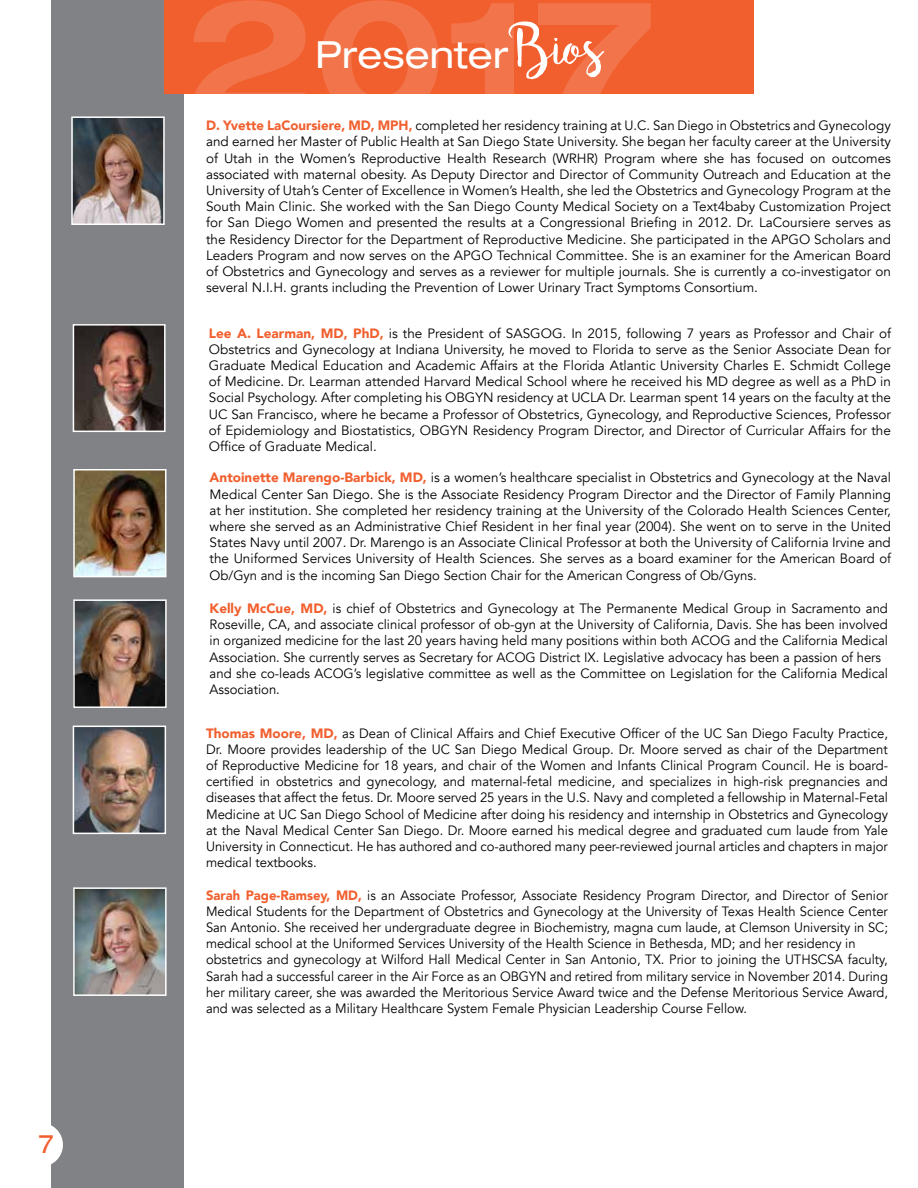
<style>
.page{position:relative;width:918px;height:1188px;background:#fff}
.page>*{position:absolute;margin:0;border:0;box-sizing:border-box;transform-origin:0 0}
.t1{font:700 expanded 160.2px "Helvetica Neue LT Std";color:#fff}
.t2{font:expanded 37.5px "Helvetica Neue LT Std";color:#fff}
.t3{font:expanded 25.5px "Helvetica Neue LT Std";color:#f15f2e}
.t4{font:13.5px/16.2px "Avenir";color:#000;text-align:justify}
.t5{font:13.5px/16.2px "Avenir";color:#000;scale:.96 1}
.s1{font-family:"bromello";font-stretch:normal;font-size:54px}
.s2{font-weight:900;color:#f15f2e}
</style>
<div class="page">
<div style="left:52px;top:0;width:132px;height:1188px;background:#808285"></div>
<div style="left:19px;top:1123px;width:44px;height:44px;background:#fff;border-radius:50%"></div>
<div style="left:164px;top:0;width:590px;height:94px;background:#f15f2e"></div>
<img style="left:76px;top:327px;width:87px;height:102px">
<div style="left:73px;top:324px;width:93px;height:108px;border:2px solid #fff"></div>
<img style="left:76px;top:472px;width:87px;height:102px">
<div style="left:73px;top:469px;width:93px;height:108px;border:2px solid #fff"></div>
<img style="left:76px;top:602px;width:88px;height:103px">
<div style="left:73px;top:599px;width:94px;height:109px;border:2px solid #fff"></div>
<img style="left:76px;top:729px;width:87px;height:102px">
<div style="left:73px;top:726px;width:93px;height:108px;border:2px solid #fff"></div>
<img style="left:76px;top:890px;width:88px;height:103px">
<div style="left:73px;top:887px;width:94px;height:109px;border:2px solid #fff"></div>
<img style="left:74px;top:119px;width:88px;height:103px">
<div style="left:71px;top:116px;width:94px;height:109px;border:2px solid #fff"></div>
<h3 class="t3" style="left:39px;top:1128px;width:17px">7</h3>
<h1 class="t1" style="left:184px;top:-43px;width:473px">2017</h1>
<h2 class="t2" style="left:315px;top:31px;width:289px">Presenter<span class="s1">Bios</span></h2>
<p class="t4" style="left:206px;top:118px;width:687px"><span class="s2">D. Yvette LaCoursiere, MD, MPH,</span> completed her residency training at U.C. San Diego in Obstetrics and Gynecology and earned her Master of Public Health at San Diego State University. She began her faculty career at the University of Utah in the Women’s Reproductive Health Research (WRHR) Program where she has focused on outcomes associated with maternal obesity. As Deputy Director and Director of Community Outreach and Education at the University of Utah’s Center of Excellence in Women’s Health, she led the Obstetrics and Gynecology Program at the South Main Clinic. She worked with the San Diego County Medical Society on a Text4baby Customization Project for San Diego Women and presented the results at a Congressional Briefing in 2012. Dr. LaCoursiere serves as the Residency Director for the Department of Reproductive Medicine. She participated in the APGO Scholars and Leaders Program and now serves on the APGO Technical Committee. She is an examiner for the American Board of Obstetrics and Gynecology and serves as a reviewer for multiple journals. She is currently a co-investigator on several N.I.H. grants including the Prevention of Lower Urinary Tract Symptoms Consortium.</p>
<p class="t4" style="left:209px;top:325px;width:684px"><span class="s2">Lee A. Learman, MD, PhD,</span> is the President of SASGOG. In 2015, following 7 years as Professor and Chair of Obstetrics and Gynecology at Indiana University, he moved to Florida to serve as the Senior Associate Dean for Graduate Medical Education and Academic Affairs at the Florida Atlantic University Charles E. Schmidt College of Medicine. Dr. Learman attended Harvard Medical School where he received his MD degree as well as a PhD in Social Psychology. After completing his OBGYN residency at UCLA Dr. Learman spent 14 years on the faculty at the UC San Francisco, where he became a Professor of Obstetrics, Gynecology, and Reproductive Sciences, Professor of Epidemiology and Biostatistics, OBGYN Residency Program Director, and Director of Curricular Affairs for the Office of Graduate Medical.</p>
<p class="t4" style="left:210px;top:470px;width:683px"><span class="s2">Antoinette Marengo-Barbick, MD,</span> is a women’s healthcare specialist in Obstetrics and Gynecology at the Naval Medical Center San Diego. She is the Associate Residency Program Director and the Director of Family Planning at her institution. She completed her residency training at the University of the Colorado Health Sciences Center, where she served as an Administrative Chief Resident in her final year (2004). She went on to serve in the United States Navy until 2007. Dr. Marengo is an Associate Clinical Professor at both the University of California Irvine and the Uniformed Services University of Health Sciences. She serves as a board examiner for the American Board of Ob/Gyn and is the incoming San Diego Section Chair for the American Congress of Ob/Gyns.</p>
<p class="t4" style="left:210px;top:600px;width:680px;text-align:left"><span class="s2">Kelly McCue, MD,</span> is chief of Obstetrics and Gynecology at The Permanente Medical Group in Sacramento and Roseville, CA, and associate clinical professor of ob-gyn at the University of California, Davis. She has been involved in organized medicine for the last 20 years having held many positions within both ACOG and the California Medical Association. She currently serves as Secretary for ACOG District IX. Legislative advocacy has been a passion of hers and she co-leads ACOG’s legislative committee as well as the Committee on Legislation for the California Medical Association.</p>
<p class="t4" style="left:206px;top:725px;width:684px"><span class="s2">Thomas Moore, MD,</span> as Dean of Clinical Affairs and Chief Executive Officer of the UC San Diego Faculty Practice, Dr. Moore provides leadership of the UC San Diego Medical Group. Dr. Moore served as chair of the Department of Reproductive Medicine for 18 years, and chair of the Women and Infants Clinical Program Council. He is board&shy;certified in obstetrics and gynecology, and maternal-fetal medicine, and specializes in high-risk pregnancies and diseases that affect the fetus. Dr. Moore served 25 years in the U.S. Navy and completed a fellowship in Maternal-Fetal Medicine at UC San Diego School of Medicine after doing his residency and internship in Obstetrics and Gynecology at the Naval Medical Center San Diego. Dr. Moore earned his medical degree and graduated cum laude from Yale University in Connecticut. He has authored and co-authored many peer-reviewed journal articles and chapters in major medical textbooks.</p>
<p class="t5" style="left:206px;top:887px;width:712px"><span class="s2">Sarah Page-Ramsey, MD,</span> is an Associate Professor, Associate Residency Program Director, and Director of Senior Medical Students for the Department of Obstetrics and Gynecology at the University of Texas Health Science Center San Antonio. She received her undergraduate degree in Biochemistry, magna cum laude, at Clemson University in SC; medical school at the Uniformed Services University of the Health Science in Bethesda, MD; and her residency in obstetrics and gynecology at Wilford Hall Medical Center in San Antonio, TX. Prior to joining the UTHSCSA faculty, Sarah had a successful career in the Air Force as an OBGYN and retired from military service in November 2014. During her military career, she was awarded the Meritorious Service Award twice and the Defense Meritorious Service Award, and was selected as a Military Healthcare System Female Physician Leadership Course Fellow.</p>
</div>
